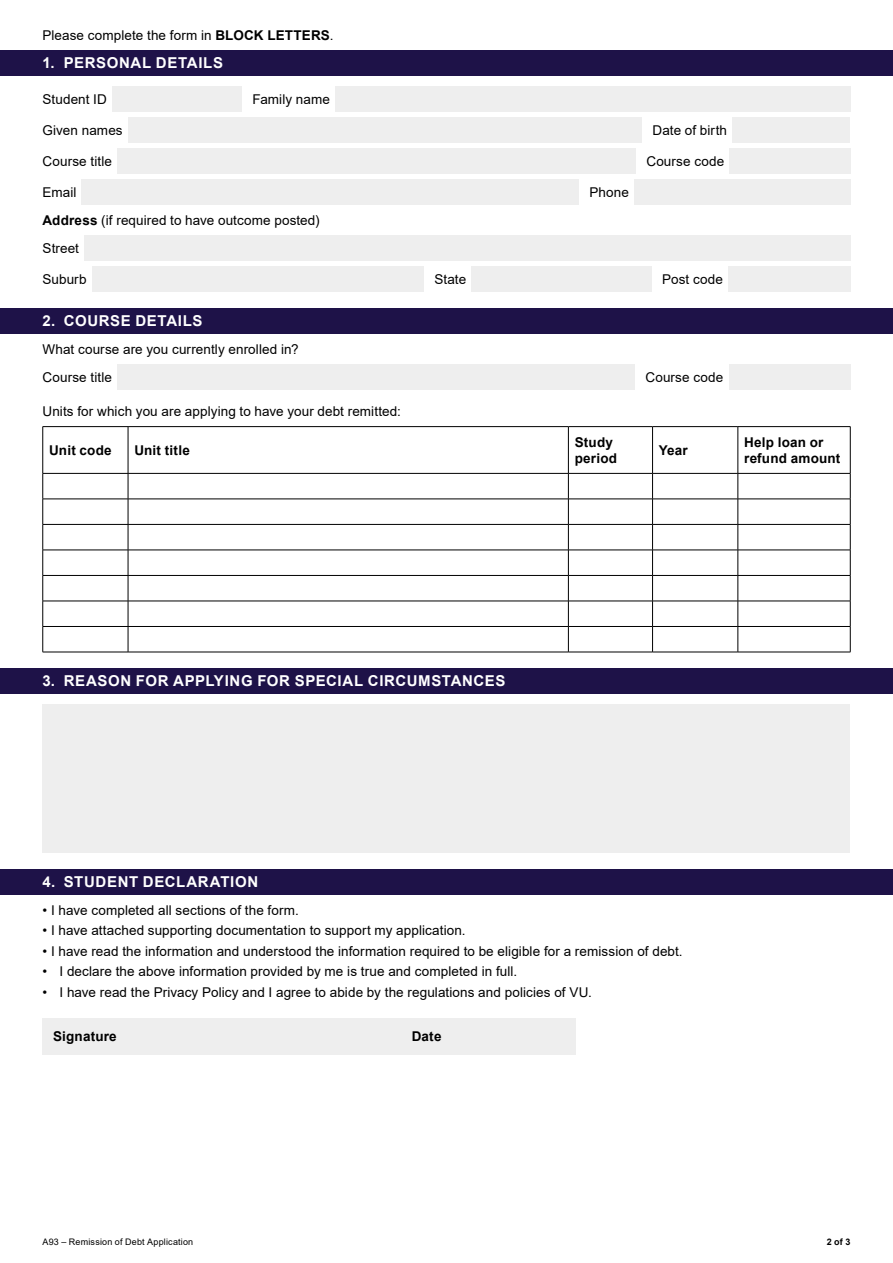
<style>
.page{position:relative;width:893px;height:1263px;background:#fff}
.page>*{position:absolute;margin:0;border:0;box-sizing:border-box;transform-origin:0 0}
.t1{font:700 15px "Arial";letter-spacing:.04em;color:#fff}
.t2{font:13.5px/28.3px "Arial";letter-spacing:.005em;color:#000}
.t3{font:700 13.5px/16.2px "Arial";letter-spacing:.015em;color:#000}
.t4{font:9px "Arial";letter-spacing:.02em;color:#000}
.t5{font:700 9px "Arial";color:#000}
.s1{font-weight:700}
</style>
<div class="page">
<div style="left:43px;top:1018px;width:533px;height:36px;background:#eee"></div>
<div style="left:112px;top:86px;width:130px;height:26px;background:#eee"></div>
<div style="left:0;top:50px;width:893px;height:26px;background:#1e1248"></div>
<div style="left:0;top:308px;width:893px;height:25px;background:#1e1248"></div>
<div style="left:0;top:668px;width:893px;height:26px;background:#1e1248"></div>
<div style="left:0;top:869px;width:893px;height:25px;background:#1e1248"></div>
<div style="left:128px;top:117px;width:514px;height:26px;background:#eee"></div>
<div style="left:335px;top:86px;width:515px;height:26px;background:#eee"></div>
<div style="left:732px;top:117px;width:118px;height:26px;background:#eee"></div>
<div style="left:117px;top:148px;width:519px;height:26px;background:#eee"></div>
<div style="left:729px;top:148px;width:121px;height:26px;background:#eee"></div>
<div style="left:728px;top:266px;width:122px;height:26px;background:#eee"></div>
<div style="left:634px;top:179px;width:216px;height:25px;background:#eee"></div>
<div style="left:82px;top:179px;width:497px;height:25px;background:#eee"></div>
<div style="left:84px;top:236px;width:766px;height:25px;background:#eee"></div>
<div style="left:92px;top:266px;width:332px;height:26px;background:#eee"></div>
<div style="left:471px;top:266px;width:181px;height:26px;background:#eee"></div>
<div style="left:117px;top:364px;width:518px;height:26px;background:#eee"></div>
<div style="left:43px;top:704px;width:807px;height:149px;background:#eee"></div>
<div style="left:728px;top:364px;width:122px;height:26px;background:#eee"></div>
<hr style="left:43px;top:426px;width:85px;height:1px;background:#000">
<hr style="left:42px;top:427px;width:1px;height:46px;background:#000">
<hr style="left:128px;top:426px;width:440px;height:1px;background:#000">
<hr style="left:128px;top:427px;width:1px;height:46px;background:#000">
<hr style="left:568px;top:426px;width:85px;height:1px;background:#000">
<hr style="left:568px;top:427px;width:1px;height:46px;background:#000">
<hr style="left:653px;top:426px;width:85px;height:1px;background:#000">
<hr style="left:652px;top:427px;width:1px;height:46px;background:#000">
<hr style="left:738px;top:426px;width:112px;height:1px;background:#000">
<hr style="left:738px;top:427px;width:1px;height:46px;background:#000">
<hr style="left:850px;top:427px;width:1px;height:46px;background:#000">
<hr style="left:43px;top:473px;width:85px;height:1px;background:#000">
<hr style="left:128px;top:473px;width:440px;height:1px;background:#000">
<hr style="left:568px;top:473px;width:85px;height:1px;background:#000">
<hr style="left:653px;top:473px;width:85px;height:1px;background:#000">
<hr style="left:738px;top:473px;width:112px;height:1px;background:#000">
<hr style="left:43px;top:499px;width:85px;height:1px;background:#000">
<hr style="left:128px;top:499px;width:440px;height:1px;background:#000">
<hr style="left:568px;top:499px;width:85px;height:1px;background:#000">
<hr style="left:653px;top:499px;width:85px;height:1px;background:#000">
<hr style="left:738px;top:499px;width:112px;height:1px;background:#000">
<hr style="left:43px;top:524px;width:85px;height:1px;background:#000">
<hr style="left:128px;top:524px;width:440px;height:1px;background:#000">
<hr style="left:568px;top:524px;width:85px;height:1px;background:#000">
<hr style="left:653px;top:524px;width:85px;height:1px;background:#000">
<hr style="left:738px;top:524px;width:112px;height:1px;background:#000">
<hr style="left:43px;top:550px;width:85px;height:1px;background:#000">
<hr style="left:128px;top:550px;width:440px;height:1px;background:#000">
<hr style="left:568px;top:550px;width:85px;height:1px;background:#000">
<hr style="left:653px;top:550px;width:85px;height:1px;background:#000">
<hr style="left:738px;top:550px;width:112px;height:1px;background:#000">
<hr style="left:43px;top:575px;width:85px;height:1px;background:#000">
<hr style="left:128px;top:575px;width:440px;height:1px;background:#000">
<hr style="left:568px;top:575px;width:85px;height:1px;background:#000">
<hr style="left:653px;top:575px;width:85px;height:1px;background:#000">
<hr style="left:738px;top:575px;width:112px;height:1px;background:#000">
<hr style="left:43px;top:601px;width:85px;height:1px;background:#000">
<hr style="left:128px;top:601px;width:440px;height:1px;background:#000">
<hr style="left:568px;top:601px;width:85px;height:1px;background:#000">
<hr style="left:653px;top:601px;width:85px;height:1px;background:#000">
<hr style="left:738px;top:601px;width:112px;height:1px;background:#000">
<hr style="left:43px;top:626px;width:85px;height:1px;background:#000">
<svg style="left:42px;top:474px;width:1px;height:178px"></svg>
<hr style="left:128px;top:626px;width:440px;height:1px;background:#000">
<svg style="left:128px;top:474px;width:1px;height:178px"></svg>
<hr style="left:568px;top:626px;width:85px;height:1px;background:#000">
<svg style="left:568px;top:474px;width:1px;height:178px"></svg>
<hr style="left:653px;top:626px;width:85px;height:1px;background:#000">
<svg style="left:652px;top:474px;width:1px;height:178px"></svg>
<hr style="left:738px;top:626px;width:112px;height:1px;background:#000">
<svg style="left:738px;top:474px;width:1px;height:178px"></svg>
<svg style="left:850px;top:474px;width:1px;height:178px"></svg>
<hr style="left:43px;top:652px;width:85px;height:1px;background:#000">
<hr style="left:128px;top:652px;width:440px;height:1px;background:#000">
<hr style="left:568px;top:652px;width:85px;height:1px;background:#000">
<hr style="left:653px;top:652px;width:85px;height:1px;background:#000">
<hr style="left:738px;top:652px;width:112px;height:1px;background:#000">
<p class="t2" style="left:42px;top:21px;width:292px">Please complete the form in <span class="s1">BLOCK LETTERS</span>.</p>
<p class="t1" style="left:43px;top:53px;width:182px">1. PERSONAL DETAILS</p>
<p class="t2" style="left:43px;top:85px;width:66px">Student ID</p>
<p class="t2" style="left:43px;top:116px;width:82px">Given names</p>
<p class="t2" style="left:252px;top:85px;width:79px">Family name</p>
<p class="t2" style="left:652px;top:116px;width:76px">Date of birth</p>
<p class="t2" style="left:43px;top:147px;width:71px">Course title</p>
<p class="t2" style="left:646px;top:147px;width:79px">Course code</p>
<p class="t2" style="left:43px;top:178px;width:35px">Email</p>
<p class="t2" style="left:590px;top:178px;width:41px">Phone</p>
<p class="t2" style="left:43px;top:206px;width:279px"><span class="s1">Address</span> (if required to have outcome posted)<br>Street</p>
<p class="t2" style="left:43px;top:265px;width:46px">Suburb</p>
<p class="t2" style="left:434px;top:265px;width:33px">State</p>
<p class="t1" style="left:43px;top:310px;width:162px">2. COURSE DETAILS</p>
<p class="t2" style="left:43px;top:335px;width:258px">What course are you currently enrolled in?<br>Course title</p>
<p class="t2" style="left:43px;top:397px;width:360px">Units for which you are applying to have your debt remitted:</p>
<p class="t2" style="left:662px;top:265px;width:62px">Post code</p>
<p class="t2" style="left:645px;top:363px;width:79px">Course code</p>
<p class="t3" style="left:49px;top:442px;width:64px">Unit code</p>
<p class="t3" style="left:134px;top:442px;width:57px">Unit title</p>
<p class="t3" style="left:575px;top:434px;width:44px">Study period</p>
<p class="t3" style="left:659px;top:442px;width:30px">Year</p>
<p class="t3" style="left:744px;top:434px;width:98px">Help loan or refund amount</p>
<p class="t1" style="left:43px;top:670px;width:464px">3. REASON FOR APPLYING FOR SPECIAL CIRCUMSTANCES</p>
<p class="t1" style="left:43px;top:871px;width:217px">4. STUDENT DECLARATION</p>
<p class="t2" style="left:43px;top:896px;width:258px">• I have completed all sections of the form.</p>
<p class="t2" style="left:43px;top:916px;width:425px">• I have attached supporting documentation to support my application.</p>
<p class="t2" style="left:43px;top:937px;width:642px">• I have read the information and understood the information required to be eligible for a remission of debt.</p>
<p class="t2" style="left:43px;top:957px;width:476px">• I declare the above information provided by me is true and completed in full.</p>
<p class="t2" style="left:43px;top:978px;width:551px">• I have read the Privacy Policy and I agree to abide by the regulations and policies of VU.</p>
<p class="t3" style="left:53px;top:1028px;width:65px">Signature</p>
<p class="t3" style="left:412px;top:1028px;width:31px">Date</p>
<p class="t4" style="left:43px;top:1236px;width:152px">A93 – Remission of Debt Application</p>
<p class="t5" style="left:827px;top:1235px;width:25px">2 of 3</p>
</div>
